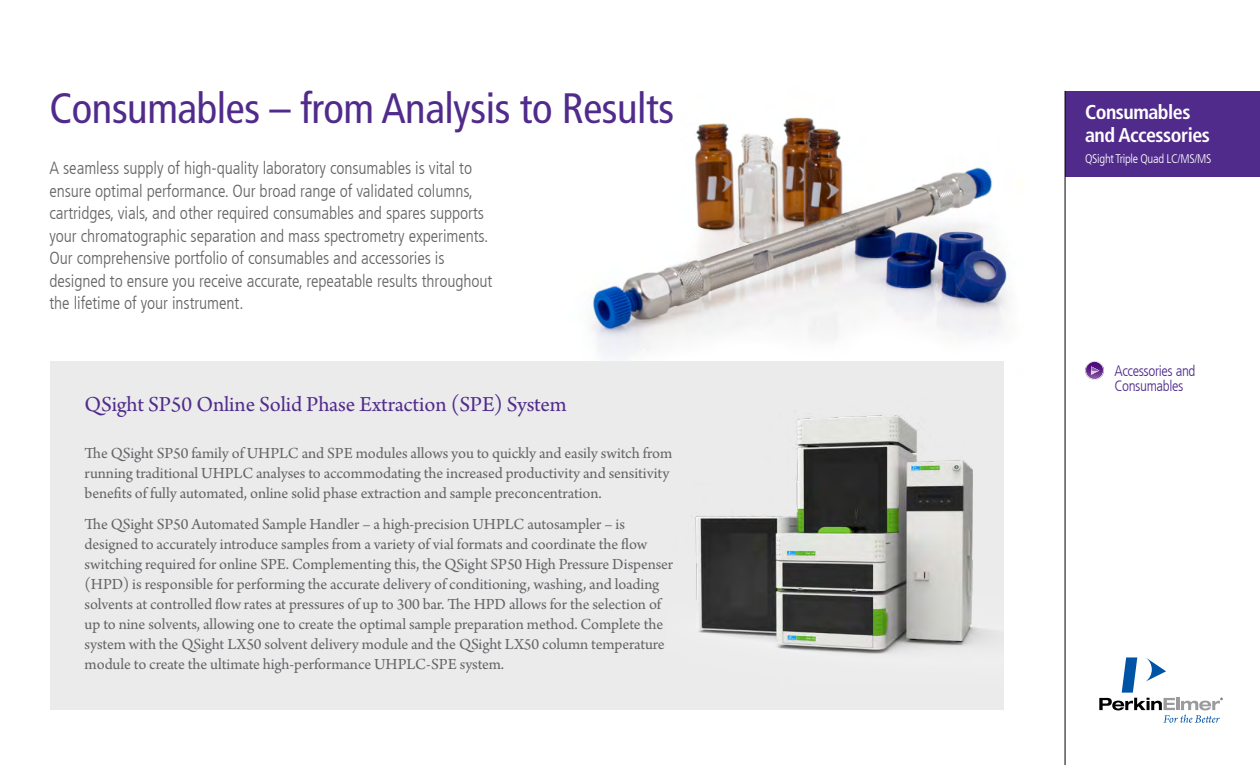
<style>
.page{position:relative;width:1260px;height:765px;background:#fff}
.page>*{position:absolute;margin:0;border:0;box-sizing:border-box;transform-origin:0 0}
.t1{font:condensed 42.5px "Frutiger LT Com";letter-spacing:-.01em;color:#512b8b}
.t2{font:22.5px "Arno Pro";letter-spacing:-.005em;color:#512b8b}
.t3{font:700 condensed 20px/22.5px "Frutiger LT Com";letter-spacing:-.025em;color:#fff}
.t4{font:300 condensed 17.5px/22.5px "Frutiger LT Com";letter-spacing:-.005em;color:#636466}
.t5{font:16.25px/20px "Arno Pro";letter-spacing:-.005em;color:#636466}
.t6{font:300 condensed 15px/15px "Frutiger LT Com";letter-spacing:-.025em;color:#512b8b}
.t7{font:300 condensed 12.5px "Frutiger LT Com";letter-spacing:-.025em;color:#fff}
</style>
<div class="page">
<img style="left:591px;top:117px;width:417px;height:241px">
<div style="left:50px;top:361px;width:954px;height:348px;background:#ebebec"></div>
<div style="left:1065px;top:91px;width:195px;height:85px;background:#512b8b"></div>
<hr style="left:1065px;top:91px;width:1px;height:674px;background:#000">
<svg style="left:1099px;top:657px;width:123px;height:66px"></svg>
<svg style="left:1085px;top:361px;width:19px;height:19px"></svg>
<svg style="left:1086px;top:362px;width:17px;height:17px"></svg>
<svg style="left:1091px;top:366px;width:8px;height:9px"></svg>
<img style="left:695px;top:415px;width:293px;height:239px">
<h1 class="t1" style="left:49px;top:83px;width:626px">Consumables – from Analysis to Results</h1>
<p class="t4" style="left:49px;top:157px;width:444px">A seamless supply of high-quality laboratory consumables is vital to ensure optimal performance. Our broad range of validated columns, cartridges, vials, and other required consumables and spares supports your chromatographic separation and mass spectrometry experiments.<br>Our comprehensive portfolio of consumables and accessories is designed to ensure you receive accurate, repeatable results throughout the lifetime of your instrument.</p>
<h2 class="t2" style="left:85px;top:392px;width:484px">QSight SP50 Online Solid Phase Extraction (SPE) System</h2>
<p class="t5" style="left:85px;top:444px;width:589px">The QSight SP50 family of UHPLC and SPE modules allows you to quickly and easily switch from running traditional UHPLC analyses to accommodating the increased productivity and sensitivity benefits of fully automated, online solid phase extraction and sample preconcentration.</p>
<p class="t5" style="left:85px;top:515px;width:590px">The QSight SP50 Automated Sample Handler – a high-precision UHPLC autosampler – is designed to accurately introduce samples from a variety of vial formats and coordinate the flow switching required for online SPE. Complementing this, the QSight SP50 High Pressure Dispenser (HPD) is responsible for performing the accurate delivery of conditioning, washing, and loading solvents at controlled flow rates at pressures of up to 300 bar. The HPD allows for the selection of up to nine solvents, allowing one to create the optimal sample preparation method. Complete the system with the QSight LX50 solvent delivery module and the QSight LX50 column temperature module to create the ultimate high-performance UHPLC-SPE system.</p>
<p class="t3" style="left:1085px;top:101px;width:126px">Consumables and Accessories</p>
<p class="t7" style="left:1085px;top:151px;width:128px">QSight Triple Quad LC/MS/MS</p>
<p class="t6" style="left:1114px;top:363px;width:83px">Accessories and<br>Consumables</p>
</div>
